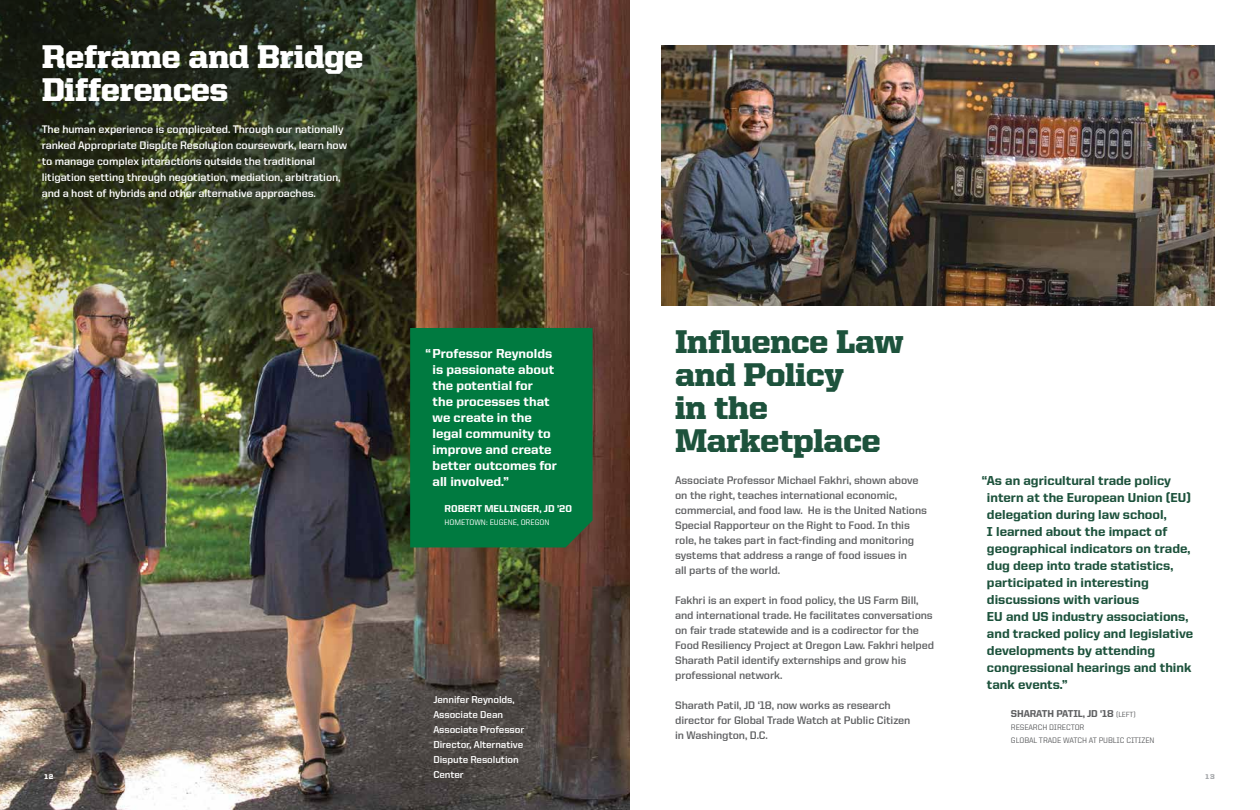
<style>
.page{position:relative;width:1260px;height:810px;background:#fff}
.page>*{position:absolute;margin:0;border:0;box-sizing:border-box;transform-origin:0 0}
.t1{font:900 33px/33px "United Serif Reg";letter-spacing:-.015em;color:#1d523c}
.t2{font:900 33px/33px "United Serif Reg";letter-spacing:-.015em;color:#fff}
.t3{font:800 13px/17px "United Sans Reg";color:#1d523c}
.t4{font:800 13px/16px "United Sans Reg";color:#fff}
.t5{font:700 11px/15px "United Sans Reg";letter-spacing:-.01em;color:#5f6062}
.t6{font:700 11px/16px "United Sans Reg";letter-spacing:-.01em;color:#fff}
.t7{font:700 10px/15px "United Sans Reg";letter-spacing:-.01em;color:#fff}
.t8{font:800 10px "United Sans Reg";letter-spacing:-.01em;color:#5f6062}
.t9{font:800 10px "United Sans Reg";color:#fff}
.t10{font:500 8px/13px "United Sans Reg";letter-spacing:-.01em;color:#5f6062}
.t11{font:500 8px "United Sans Reg";color:#fff}
.t12{font:900 7px "United Sans Reg";color:#a7a9ac}
.t13{font:900 7px "United Sans Reg";color:#fff}
.s1{font-weight:500;font-size:7.5px}
</style>
<div class="page">
<img style="left:0;top:0;width:630px;height:810px">
<img style="left:662px;top:45px;width:553px;height:261px">
<div style="left:410px;top:328px;width:183px;height:219px;background:#007a40"></div>
<img style="left:0;top:0;width:525px;height:387px">
<h1 class="t2" style="left:42px;top:40px;width:323px">Reframe and Bridge<br>Differences</h1>
<p class="t6" style="left:42px;top:121px;width:307px">The human experience is complicated. Through our nationally ranked Appropriate Dispute Resolution coursework, learn how to manage complex interactions outside the traditional litigation setting through negotiation, mediation, arbitration, and a host of hybrids and other alternative approaches.</p>
<p class="t4" style="left:433px;top:346px;width:126px;text-indent:-7px">“Professor Reynolds is passionate about the potential for<br>the processes that we create in the legal community to improve and create better outcomes for all involved.”</p>
<p class="t9" style="left:445px;top:503px;width:129px">ROBERT MELLINGER, JD ’20</p>
<p class="t11" style="left:445px;top:518px;width:106px">HOMETOWN: EUGENE, OREGON</p>
<p class="t7" style="left:433px;top:692px;width:92px">Jennifer Reynolds,<br>Associate Dean<br>Associate Professor<br>Director, Alternative<br>Dispute Resolution</p>
<p class="t13" style="left:45px;top:773px;width:10px">12</p>
<p class="t7" style="left:433px;top:767px;width:32px">Center</p>
<h1 class="t1" style="left:675px;top:325px;width:231px">Influence Law and Policy<br>in the<br>Marketplace</h1>
<p class="t5" style="left:675px;top:472px;width:253px">Associate Professor Michael Fakhri, shown above on the right, teaches international economic, commercial, and food law. He is the United Nations Special Rapporteur on the Right to Food. In this role, he takes part in fact-finding and monitoring systems that address a range of food issues in<br>all parts of the world.</p>
<p class="t5" style="left:675px;top:592px;width:260px">Fakhri is an expert in food policy, the US Farm Bill, and international trade. He facilitates conversations on fair trade statewide and is a codirector for the Food Resiliency Project at Oregon Law. Fakhri helped Sharath Patil identify externships and grow his professional network.</p>
<p class="t5" style="left:675px;top:697px;width:237px">Sharath Patil, JD ‘18, now works as research director for Global Trade Watch at Public Citizen in Washington, D.C.</p>
<p class="t3" style="left:987px;top:472px;width:208px;text-indent:-5px">“As an agricultural trade policy intern at the European Union (EU) delegation during law school,<br>I learned about the impact of geographical indicators on trade, dug deep into trade statistics, participated in interesting discussions with various<br>EU and US industry associations, and tracked policy and legislative developments by attending congressional hearings and think tank events.”</p>
<p class="t8" style="left:1011px;top:708px;width:126px">SHARATH PATIL, JD ‘18 <span class="s1">(LEFT)</span></p>
<p class="t10" style="left:1011px;top:721px;width:145px">RESEARCH DIRECTOR<br>GLOBAL TRADE WATCH AT PUBLIC CITIZEN</p>
<p class="t12" style="left:1205px;top:773px;width:11px">13</p>
</div>
